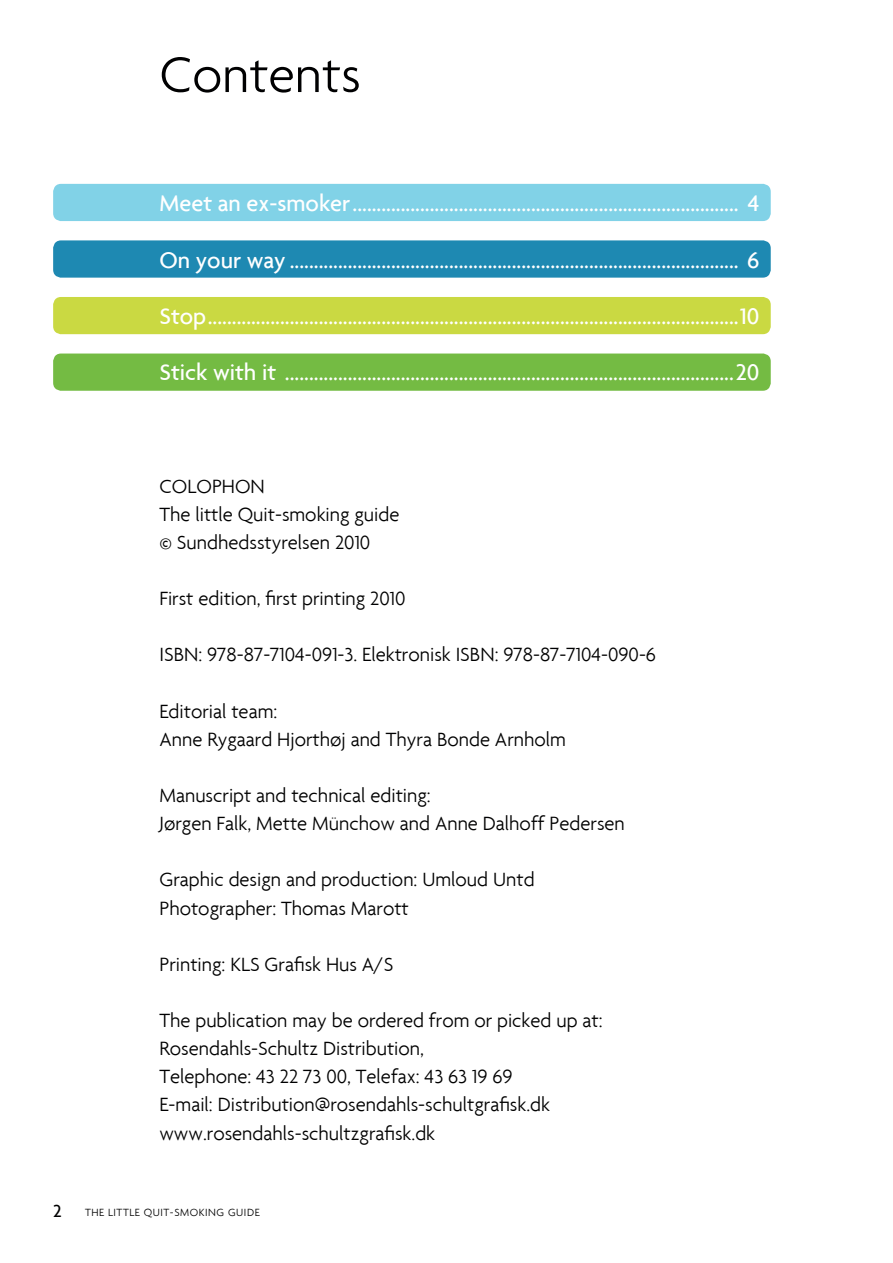
<style>
.page{position:relative;width:893px;height:1263px;background:#fff}
.page>*{position:absolute;margin:0;border:0;box-sizing:border-box;transform-origin:0 0}
.t1{font:300 54.3px "Agenda";color:#000001}
.t2{font:500 24.3px "Agenda";color:#fff}
.t3{font:300 20.7px/28.2px "Agenda";color:#000001}
.t4{font:300 11.25px "Agenda";letter-spacing:.05em;color:#000001}
.s1{font-weight:500;font-size:18.75px}
</style>
<div class="page">
<div style="left:53px;top:184px;width:718px;height:37px;background:#81d2e7;border-radius:8px"></div>
<div style="left:53px;top:240px;width:718px;height:38px;background:#1e89b2;border-radius:8px"></div>
<div style="left:53px;top:297px;width:718px;height:37px;background:#cad942;border-radius:8px"></div>
<div style="left:53px;top:353px;width:718px;height:38px;background:#74bb43;border-radius:8px"></div>
<h1 class="t1" style="left:159px;top:43px;width:203px">Contents</h1>
<p class="t2" style="left:159px;top:189px;width:601px">Meet an ex-smoker................................................................................ 4</p>
<p class="t2" style="left:159px;top:245px;width:601px">On your way ............................................................................................. 6</p>
<p class="t2" style="left:159px;top:301px;width:601px">Stop..............................................................................................................10</p>
<p class="t2" style="left:159px;top:357px;width:601px">Stick with it .............................................................................................20</p>
<p class="t3" style="left:159px;top:471px;width:241px">COLOPHON<br>The little Quit-smoking guide © Sundhedsstyrelsen 2010</p>
<p class="t3" style="left:159px;top:584px;width:248px">First edition, first printing 2010</p>
<p class="t3" style="left:159px;top:640px;width:498px">ISBN: 978-87-7104-091-3. Elektronisk ISBN: 978-87-7104-090-6</p>
<p class="t3" style="left:159px;top:696px;width:408px">Editorial team:<br>Anne Rygaard Hjorthøj and Thyra Bonde Arnholm</p>
<p class="t3" style="left:159px;top:781px;width:467px">Manuscript and technical editing:<br>Jørgen Falk, Mette Münchow and Anne Dalhoff Pedersen</p>
<p class="t3" style="left:159px;top:865px;width:377px">Graphic design and production: Umloud Untd<br>Photographer: Thomas Marott</p>
<p class="t3" style="left:159px;top:950px;width:235px">Printing: KLS Grafisk Hus A/S</p>
<p class="t3" style="left:159px;top:1006px;width:445px">The publication may be ordered from or picked up at:<br>Rosendahls-Schultz Distribution,<br>Telephone: 43 22 73 00, Telefax: 43 63 19 69<br>E-mail: Distribution@rosendahls-schultgrafisk.dk www.rosendahls-schultzgrafisk.dk</p>
<p class="t4" style="left:53px;top:1206px;width:208px"><span class="s1">2</span> THE LITTLE QUIT-SMOKING GUIDE</p>
</div>
